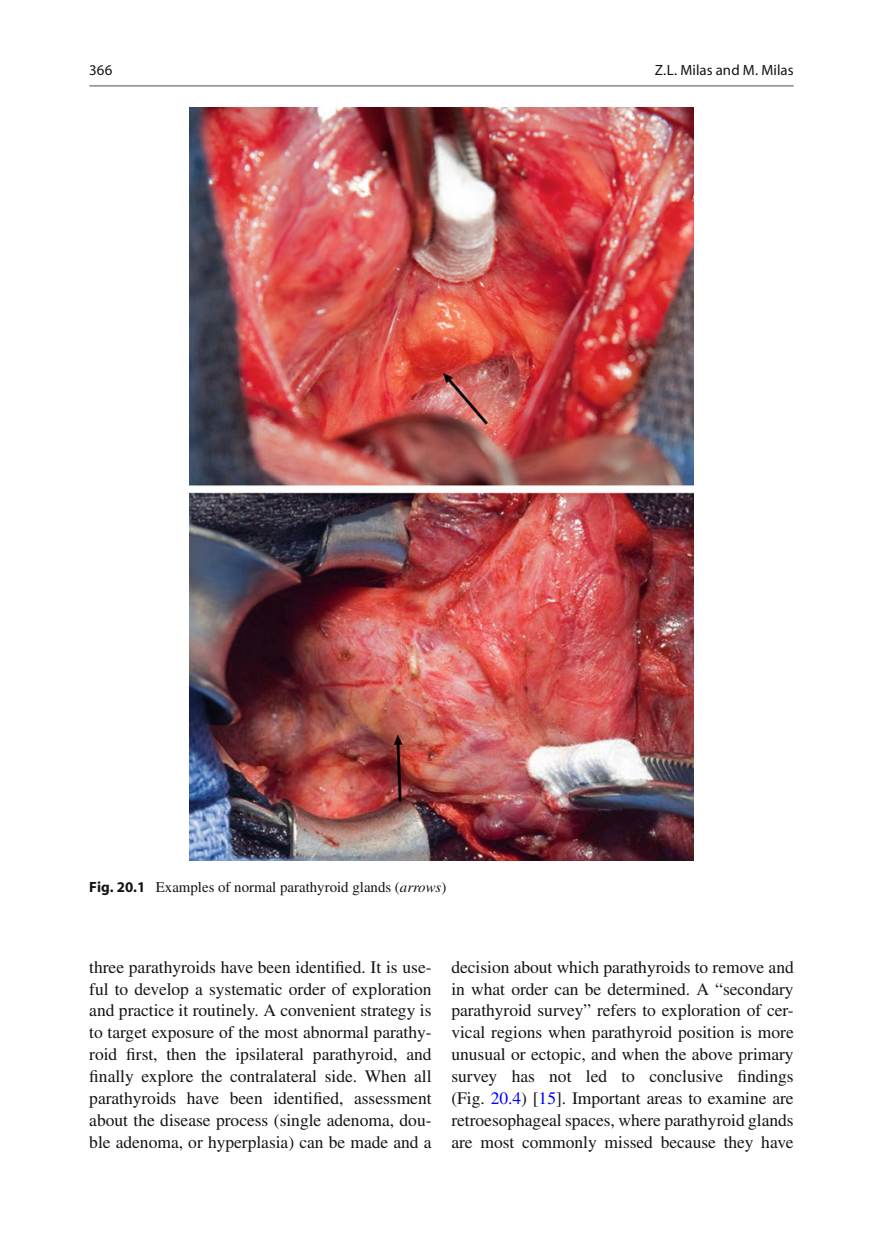
<style>
.page{position:relative;width:883px;height:1260px;background:#fff}
.page>*{position:absolute;margin:0;border:0;box-sizing:border-box;transform-origin:0 0}
.t1{font:17.5px/21.9px "Times";color:#131413;text-align:justify}
.t2{font:14.88px "Times";color:#131413}
.t3{font:14.88px "Myriad";letter-spacing:.005em;color:#131413}
.s1{font-family:"Myriad";font-weight:700}
.s2{font-style:italic}
.s3{color:#00f}
</style>
<div class="page">
<hr style="left:89px;top:85px;width:705px;height:2px;background:#989898">
<img style="left:189px;top:107px;width:504px;height:753px">
<p class="t3" style="left:89px;top:64px;width:25px">366</p>
<p class="t3" style="left:655px;top:64px;width:140px">Z.L. Milas and M. Milas</p>
<p class="t2" style="left:89px;top:881px;width:359px"><span class="s1">Fig. 20.1</span> Examples of normal parathyroid glands ( <span class="s2">arrows</span> )</p>
<p class="t1" style="left:89px;top:958px;width:344px">three parathyroids have been identified. It is use&shy;ful to develop a systematic order of exploration and practice it routinely. A convenient strategy is to target exposure of the most abnormal parathy&shy;roid first, then the ipsilateral parathyroid, and finally explore the contralateral side. When all parathyroids have been identified, assessment about the disease process (single adenoma, dou&shy;ble adenoma, or hyperplasia) can be made and a</p>
<p class="t1" style="left:451px;top:958px;width:344px">decision about which parathyroids to remove and in what order can be determined. A “secondary parathyroid survey” refers to exploration of cer&shy;vical regions when parathyroid position is more unusual or ectopic, and when the above primary survey has not led to conclusive findings (Fig. <span class="s3">20.4</span> ) [ <span class="s3">15</span> ] . Important areas to examine are retroesophageal spaces, where parathyroid glands are most commonly missed because they have</p>
</div>
